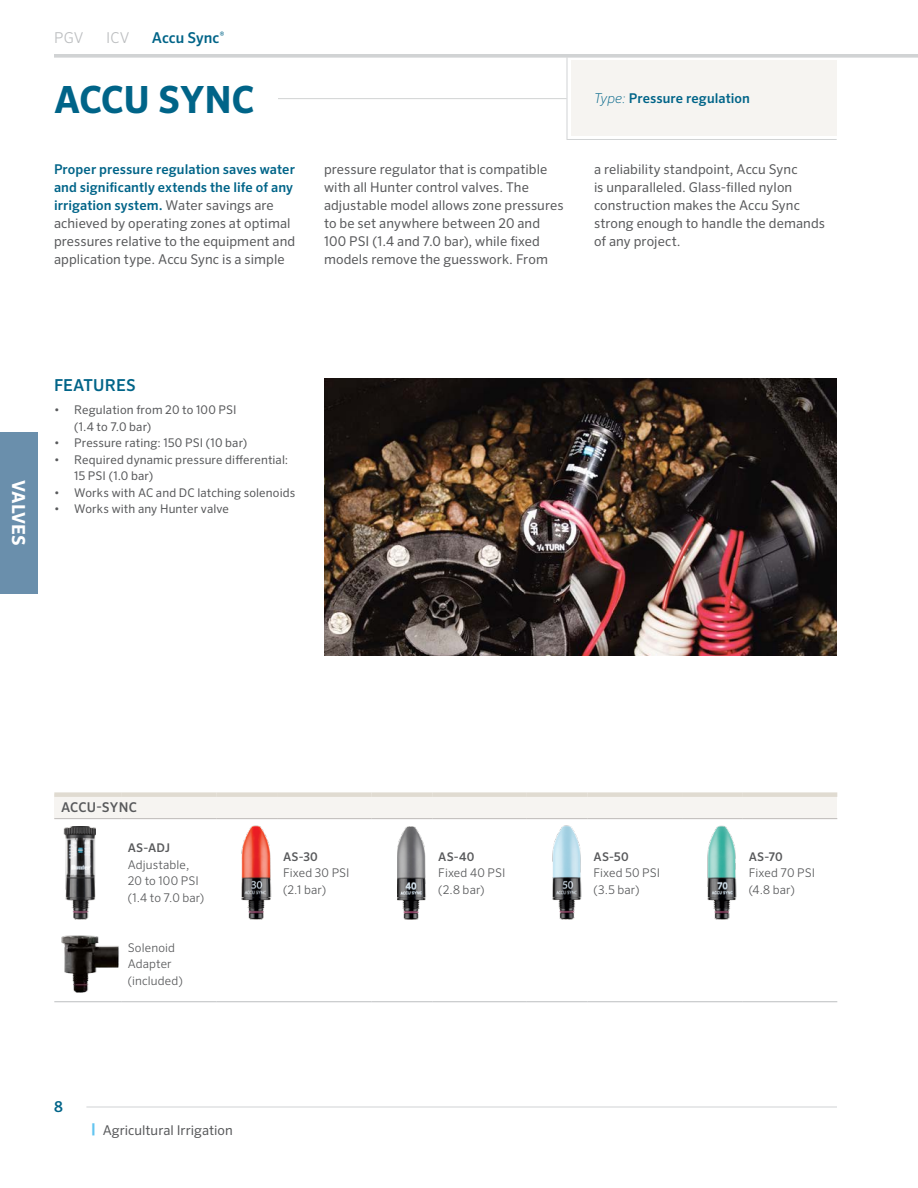
<style>
.page{position:relative;width:918px;height:1188px;background:#fff}
.page>*{position:absolute;margin:0;border:0;box-sizing:border-box;transform-origin:0 0}
.t1{font:700 37.5px "Sero Pro";color:#006488}
.t2{font:700 18px "Sero Pro";color:#fff}
.t3{font:500 16.5px "Sero Pro";letter-spacing:.01em;color:#006488}
.t4{font:500 15px "Sero Pro";color:#006488}
.t5{font:300 15px "Sero Pro";letter-spacing:.01em;color:#bcbec0}
.t6{font:13.5px/18px "Sero Pro";letter-spacing:.005em;color:#58595b}
.t7{font:500 13.5px "Sero Pro";letter-spacing:.005em;color:#006488}
.t8{font:500 13.5px "Sero Pro";letter-spacing:.015em;color:#58595b}
.t9{font:12px/16.5px "Sero Pro";letter-spacing:.01em;color:#58595b}
.t10{font:300 12px/16.5px "Sero Pro";letter-spacing:.01em;color:#58595b}
.t11{font:500 12px "Sero Pro";letter-spacing:.025em;color:#58595b}
.s1{font-weight:200;font-style:italic}
.s2{font-weight:500;color:#006488}
.s3{font-weight:700;color:#63c5f0}
</style>
<div class="page">
<hr style="left:54px;top:54px;width:864px;height:3px;background:#d1d3d4">
<hr style="left:54px;top:98px;width:513px;height:1px;background:#d1d3d4">
<svg style="left:566px;top:57px;width:271px;height:83px"></svg>
<div style="left:0;top:432px;width:38px;height:162px;background:#6a8fac"></div>
<hr style="left:86px;top:1107px;width:751px;height:1px;background:#d1d3d4">
<div style="left:54px;top:61px;width:224px;height:75px;background:#fff"></div>
<img style="left:324px;top:378px;width:513px;height:277px">
<div style="left:54px;top:795px;width:783px;height:24px;background:#f6f4f1"></div>
<div style="left:54px;top:792px;width:68px;height:5px;background:#e0dbd1"></div>
<div style="left:122px;top:792px;width:94px;height:5px;background:#e0dbd1"></div>
<div style="left:216px;top:792px;width:61px;height:5px;background:#e0dbd1"></div>
<div style="left:277px;top:792px;width:95px;height:5px;background:#e0dbd1"></div>
<div style="left:372px;top:792px;width:60px;height:5px;background:#e0dbd1"></div>
<div style="left:432px;top:792px;width:95px;height:5px;background:#e0dbd1"></div>
<div style="left:527px;top:792px;width:61px;height:5px;background:#e0dbd1"></div>
<div style="left:588px;top:792px;width:94px;height:5px;background:#e0dbd1"></div>
<div style="left:682px;top:792px;width:61px;height:5px;background:#e0dbd1"></div>
<div style="left:743px;top:792px;width:94px;height:5px;background:#e0dbd1"></div>
<hr style="left:54px;top:818px;width:68px;height:1px;background:#bdbab8">
<hr style="left:122px;top:818px;width:94px;height:1px;background:#bdbab8">
<hr style="left:216px;top:818px;width:61px;height:1px;background:#bdbab8">
<hr style="left:277px;top:818px;width:95px;height:1px;background:#bdbab8">
<hr style="left:372px;top:818px;width:60px;height:1px;background:#bdbab8">
<hr style="left:432px;top:818px;width:95px;height:1px;background:#bdbab8">
<hr style="left:527px;top:818px;width:61px;height:1px;background:#bdbab8">
<hr style="left:588px;top:818px;width:94px;height:1px;background:#bdbab8">
<hr style="left:682px;top:818px;width:61px;height:1px;background:#bdbab8">
<hr style="left:743px;top:818px;width:94px;height:1px;background:#bdbab8">
<hr style="left:54px;top:1001px;width:68px;height:1px;background:#bcbec0">
<hr style="left:122px;top:1001px;width:94px;height:1px;background:#bcbec0">
<hr style="left:216px;top:1001px;width:61px;height:1px;background:#bcbec0">
<hr style="left:277px;top:1001px;width:95px;height:1px;background:#bcbec0">
<hr style="left:372px;top:1001px;width:60px;height:1px;background:#bcbec0">
<hr style="left:432px;top:1001px;width:95px;height:1px;background:#bcbec0">
<hr style="left:527px;top:1001px;width:61px;height:1px;background:#bcbec0">
<hr style="left:588px;top:1001px;width:94px;height:1px;background:#bcbec0">
<hr style="left:682px;top:1001px;width:61px;height:1px;background:#bcbec0">
<hr style="left:743px;top:1001px;width:94px;height:1px;background:#bcbec0">
<img style="left:64px;top:826px;width:32px;height:93px">
<img style="left:242px;top:826px;width:29px;height:93px">
<img style="left:397px;top:826px;width:29px;height:93px">
<img style="left:552px;top:826px;width:30px;height:93px">
<img style="left:708px;top:826px;width:29px;height:93px">
<img style="left:61px;top:935px;width:58px;height:58px">
<p class="t5" style="left:54px;top:29px;width:31px">PGV</p>
<p class="t5" style="left:106px;top:29px;width:25px">ICV</p>
<p class="t4" style="left:152px;top:29px;width:74px">Accu Sync<sup>®</sup></p>
<h1 class="t1" style="left:54px;top:77px;width:202px">ACCU SYNC</h1>
<p class="t7" style="left:594px;top:91px;width:157px"><span class="s1">Type:</span> Pressure regulation</p>
<p class="t6" style="left:54px;top:160px;width:243px"><span class="s2">Proper pressure regulation saves water and significantly extends the life of any irrigation system.</span> Water savings are achieved by operating zones at optimal pressures relative to the equipment and application type. Accu Sync is a simple</p>
<p class="t6" style="left:324px;top:160px;width:241px">pressure regulator that is compatible with all Hunter control valves. The adjustable model allows zone pressures to be set anywhere between 20 and 100 PSI (1.4 and 7.0 bar), while fixed models remove the guesswork. From</p>
<p class="t6" style="left:594px;top:160px;width:232px">a reliability standpoint, Accu Sync<br>is unparalleled. Glass-filled nylon construction makes the Accu Sync strong enough to handle the demands of any project.</p>
<h2 class="t2" style="left:30px;top:480px;width:67px;rotate:90deg">VALVES</h2>
<p class="t3" style="left:54px;top:375px;width:83px">FEATURES</p>
<p class="t9" style="left:74px;top:401px;width:164px;text-indent:-20px">• Regulation from 20 to 100 PSI (1.4 to 7.0 bar)</p>
<p class="t9" style="left:54px;top:434px;width:195px">• Pressure rating: 150 PSI (10 bar)</p>
<p class="t9" style="left:74px;top:451px;width:216px;text-indent:-20px">• Required dynamic pressure differential:<br>15 PSI (1.0 bar)</p>
<p class="t9" style="left:54px;top:484px;width:243px">• Works with AC and DC latching solenoids</p>
<p class="t9" style="left:54px;top:500px;width:177px">• Works with any Hunter valve</p>
<p class="t8" style="left:61px;top:799px;width:77px">ACCU-SYNC</p>
<p class="t11" style="left:128px;top:841px;width:44px">AS-ADJ</p>
<p class="t10" style="left:128px;top:856px;width:78px">Adjustable,<br>20 to 100 PSI (1.4 to 7.0 bar)</p>
<p class="t10" style="left:128px;top:939px;width:57px">Solenoid<br>Adapter (included)</p>
<p class="t4" style="left:54px;top:1098px;width:10px">8</p>
<p class="t6" style="left:91px;top:1121px;width:143px"><span class="s3">|</span> Agricultural Irrigation</p>
<p class="t11" style="left:283px;top:849px;width:36px">AS-30</p>
<p class="t10" style="left:283px;top:865px;width:68px">Fixed 30 PSI (2.1 bar)</p>
<p class="t11" style="left:438px;top:849px;width:38px">AS-40</p>
<p class="t10" style="left:438px;top:865px;width:69px">Fixed 40 PSI (2.8 bar)</p>
<p class="t11" style="left:594px;top:849px;width:37px">AS-50</p>
<p class="t10" style="left:594px;top:865px;width:68px">Fixed 50 PSI (3.5 bar)</p>
<p class="t11" style="left:749px;top:849px;width:35px">AS-70</p>
<p class="t10" style="left:749px;top:865px;width:68px">Fixed 70 PSI (4.8 bar)</p>
</div>
